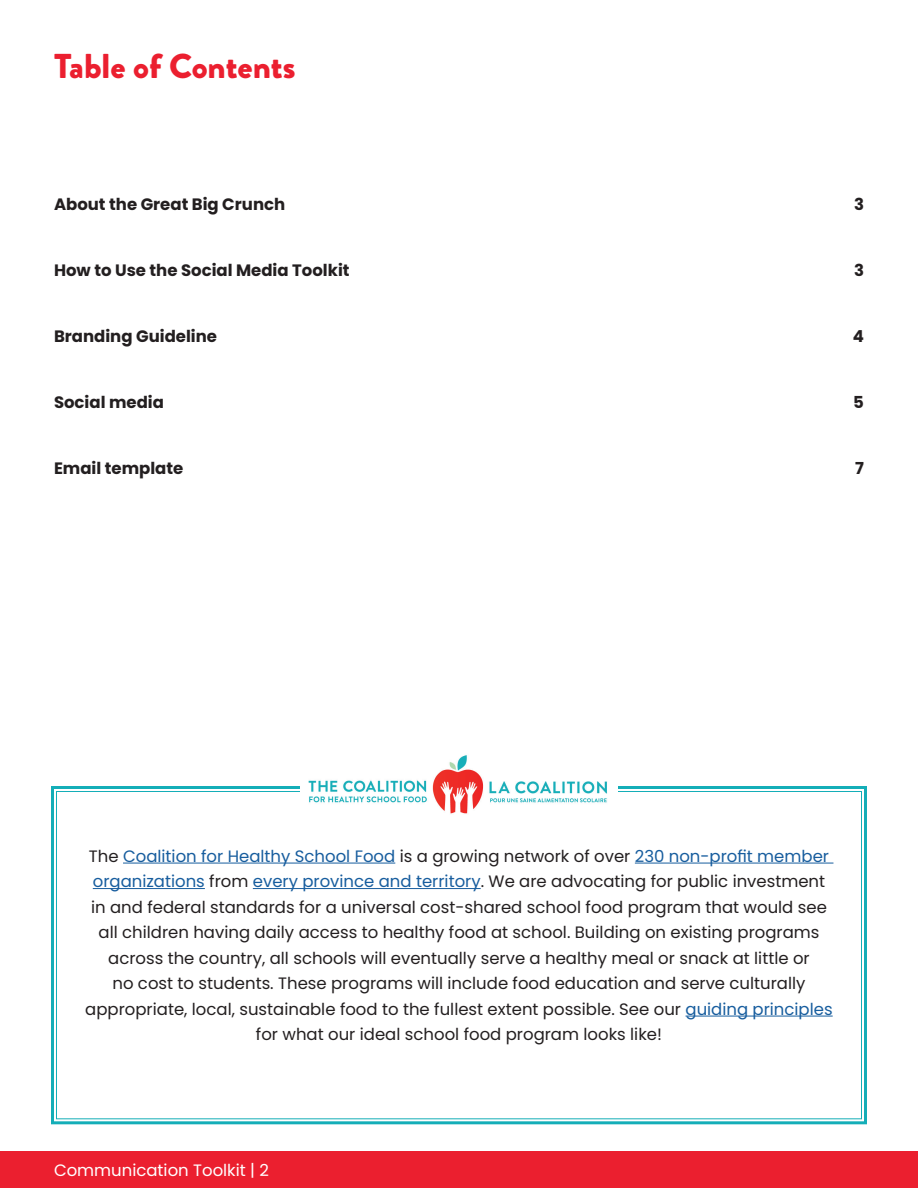
<style>
.page{position:relative;width:918px;height:1188px;background:#fff}
.page>*{position:absolute;margin:0;border:0;box-sizing:border-box;transform-origin:0 0}
.t1{font:900 34.5px "Brandon Grotesque";color:#eb1f2f}
.Paragraph_Style_1{font:16.5px/25.5px "Poppins";color:#231f20;text-align:center}
.t2{font:700 16.5px "Poppins";color:#231f20}
.t3{font:16.5px "Poppins";color:#fff}
.s1{color:#175d9e}
</style>
<div class="page">
<div style="left:0;top:1151px;width:918px;height:37px;background:#eb1f2f"></div>
<svg style="left:51px;top:786px;width:816px;height:339px"></svg>
<img style="left:301px;top:755px;width:316px;height:71px">
<p class="t1" style="left:54px;top:42px;width:243px">Table of Contents</p>
<p class="t2" style="left:54px;top:195px;width:233px">About the Great Big Crunch</p>
<p class="t2" style="left:854px;top:195px;width:11px">3</p>
<p class="t2" style="left:54px;top:261px;width:297px">How to Use the Social Media Toolkit</p>
<p class="t2" style="left:854px;top:261px;width:11px">3</p>
<p class="t2" style="left:54px;top:327px;width:165px">Branding Guideline</p>
<p class="t2" style="left:853px;top:327px;width:13px">4</p>
<p class="t2" style="left:54px;top:393px;width:111px">Social media</p>
<p class="t2" style="left:853px;top:393px;width:12px">5</p>
<p class="t2" style="left:54px;top:459px;width:131px">Email template</p>
<p class="t2" style="left:855px;top:459px;width:10px">7</p>
<p class="Paragraph_Style_1" style="left:85px;top:843px;width:749px">The <span class="s1">Coalition for Healthy School Food</span> is a growing network of over <span class="s1">230 non-profit member organizations</span> from <span class="s1">every province and territory</span>. We are advocating for public investment in and federal standards for a universal cost-shared school food program that would see all children having daily access to healthy food at school. Building on existing programs across the country, all schools will eventually serve a healthy meal or snack at little or<br>no cost to students. These programs will include food education and serve culturally appropriate, local, sustainable food to the fullest extent possible. See our <span class="s1">guiding principles </span>for what our ideal school food program looks like!</p>
<p class="t3" style="left:54px;top:1160px;width:216px">Communication Toolkit | 2</p>
</div>
